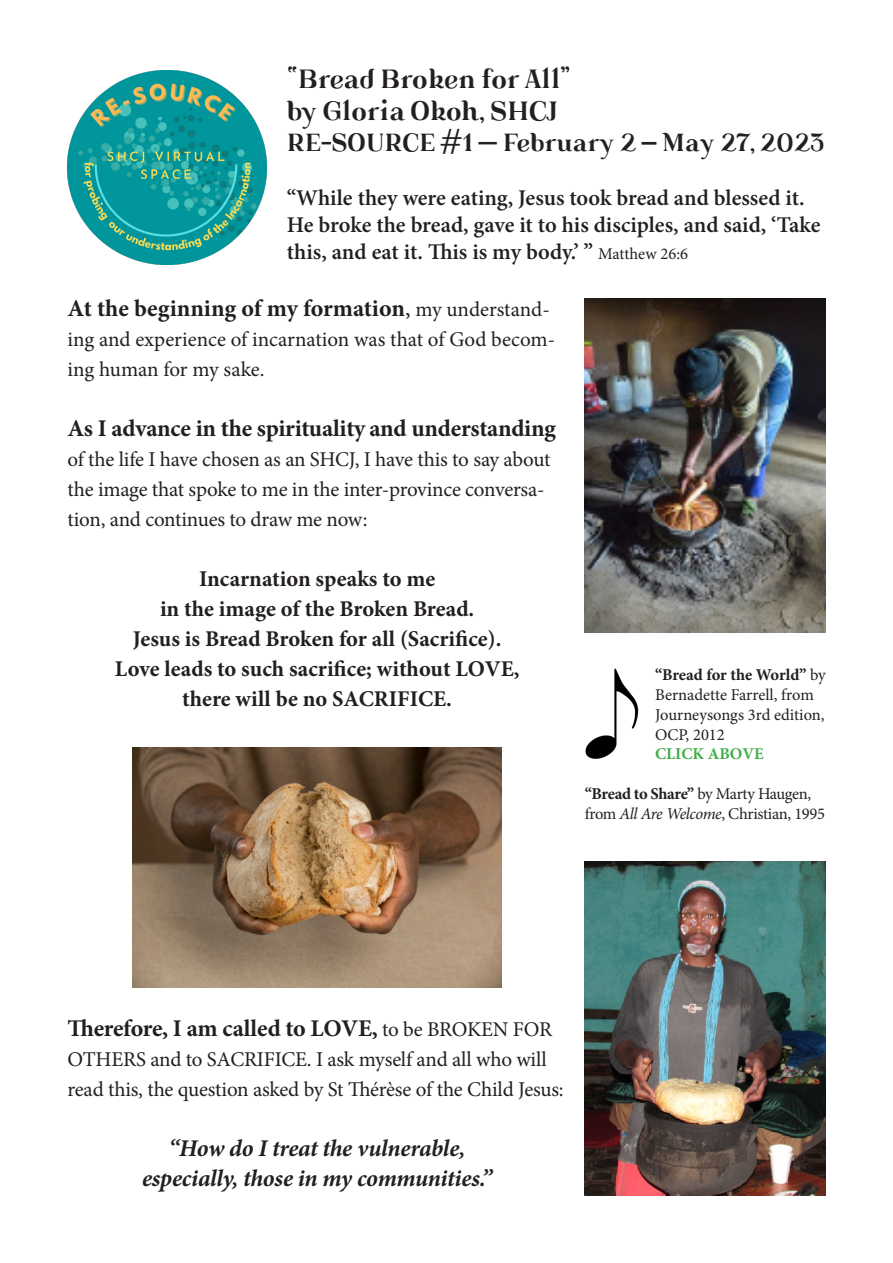
<style>
.page{position:relative;width:893px;height:1263px;background:#fff}
.page>*{position:absolute;margin:0;border:0;box-sizing:border-box;transform-origin:0 0}
.t1{font:700 24px "Minion Pro";letter-spacing:-.01em;color:#231f20}
.t2{font:italic 700 24px "Minion Pro";letter-spacing:-.015em;color:#231f20}
.t3{font:24px "Gorni";color:#231f20}
.t4{font:700 22.5px "Minion Pro";color:#231f20}
.t5{font:600 22.5px/27px "Minion Pro";color:#231f20}
.t6{font:22.5px "Gorni";color:#231f20}
.t7{font:21px/30px "Minion Pro";letter-spacing:-.01em;color:#231f20}
.t8{font:16.5px/19.8px "Minion Pro";letter-spacing:-.005em;color:#231f20}
.t9{font:700 16.5px "Minion Pro";color:#40ae49}
.s1{font-weight:400;font-size:16.5px}
.s2{font-weight:400}
.s3{font-weight:400;font-size:21px}
.s4{font-weight:700}
.s5{font-style:italic}
</style>
<div class="page">
<img style="left:68px;top:71px;width:199px;height:194px">
<img style="left:133px;top:747px;width:369px;height:241px">
<img style="left:585px;top:299px;width:240px;height:334px">
<img style="left:585px;top:861px;width:241px;height:334px">
<img style="left:585px;top:668px;width:54px;height:91px">
<p class="t3" style="left:287px;top:66px;width:285px">“Bread Broken for All”</p>
<p class="t3" style="left:287px;top:97px;width:273px">by Gloria Okoh, SHCJ</p>
<p class="t6" style="left:287px;top:130px;width:539px">RE-SOURCE #1 — February 2 – May 27, 2023</p>
<p class="t5" style="left:287px;top:184px;width:535px">“While they were eating, Jesus took bread and blessed it.<br>He broke the bread, gave it to his disciples, and said, ‘Take this, and eat it. This is my body.’ ” <span class="s1">Matthew 26:6</span></p>
<p class="t1" style="left:68px;top:292px;width:484px">At the beginning of my formation<span class="s2">,</span> <span class="s3">my understand-</span></p>
<p class="t7" style="left:68px;top:325px;width:489px">ing and experience of incarnation was that of God becom&shy;ing human for my sake.</p>
<p class="t1" style="left:68px;top:412px;width:490px">As I advance in the spirituality and understanding</p>
<p class="t7" style="left:68px;top:445px;width:484px">of the life I have chosen as an SHCJ, I have this to say about the image that spoke to me in the inter-province conversa&shy;tion, and continues to draw me now:</p>
<p class="t4" style="left:199px;top:563px;width:238px">Incarnation speaks to me</p>
<p class="t4" style="left:160px;top:593px;width:316px">in the image of the Broken Bread.</p>
<p class="t4" style="left:133px;top:623px;width:370px">Jesus is Bread Broken for all (Sacrifice).</p>
<p class="t4" style="left:115px;top:653px;width:406px">Love leads to such sacrifice; without LOVE,</p>
<p class="t4" style="left:182px;top:683px;width:271px">there will be no SACRIFICE.</p>
<p class="t8" style="left:655px;top:665px;width:172px"><span class="s4">“Bread for the World”</span> by<br>Bernadette Farrell, from<br>Journeysongs 3rd edition,<br>OCP, 2012</p>
<p class="t9" style="left:655px;top:742px;width:110px">CLICK ABOVE</p>
<p class="t8" style="left:585px;top:784px;width:242px"><span class="s4">“Bread to Share”</span> by Marty Haugen, from <span class="s5">All Are Welcome</span>, Christian, 1995</p>
<p class="t1" style="left:68px;top:1012px;width:486px">Therefore, I am called to LOVE, <span class="s3">to be BROKEN FOR</span></p>
<p class="t7" style="left:68px;top:1045px;width:498px">OTHERS and to SACRIFICE. I ask myself and all who will read this, the question asked by St Thérèse of the Child Jesus:</p>
<p class="t2" style="left:169px;top:1131px;width:298px">“How do I treat the vulnerable,</p>
<p class="t2" style="left:142px;top:1161px;width:352px">especially, those in my communities.”</p>
</div>
